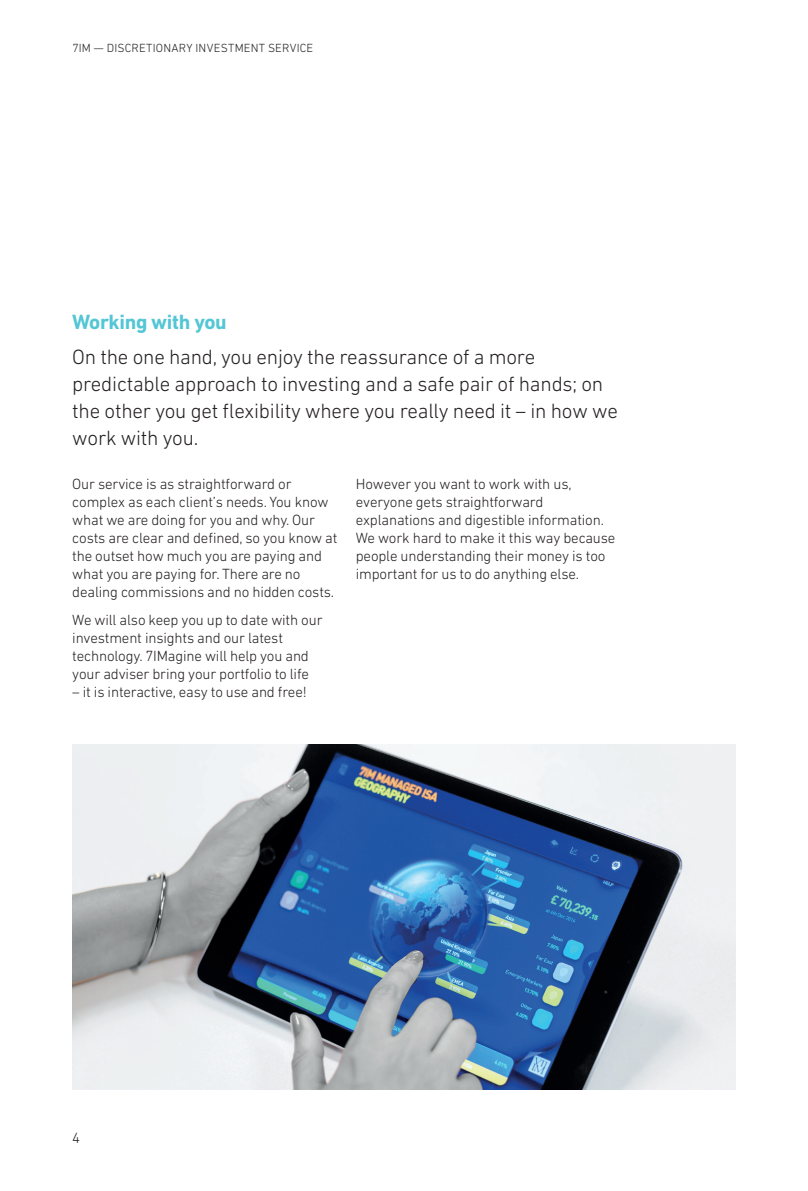
<style>
.page{position:relative;width:808px;height:1191px;background:#fff}
.page>*{position:absolute;margin:0;border:0;box-sizing:border-box;transform-origin:0 0}
.Small_Text_White{font:300 21px/27px "DIN Next LT Pro";letter-spacing:-.01em;color:#231f20}
.Small_text{font:700 21px "DIN Next LT Pro";letter-spacing:-.015em;color:#54c6d5}
.Small_Text_White-2{font:300 15px/18px "DIN Next LT Pro";letter-spacing:-.01em;color:#231f20}
.t1{font:300 12px "DIN Next LT Pro";letter-spacing:.015em;color:#231f20}
</style>
<div class="page">
<img style="left:72px;top:744px;width:664px;height:345px">
<p class="t1" style="left:72px;top:41px;width:242px">7IM — DISCRETIONARY INVESTMENT SERVICE</p>
<p class="Small_text" style="left:72px;top:309px;width:156px">Working with you</p>
<p class="Small_Text_White" style="left:72px;top:343px;width:547px">On the one hand, you enjoy the reassurance of a more predictable approach to investing and a safe pair of hands; on the other you get flexibility where you really need it – in how we work with you.</p>
<p class="Small_Text_White-2" style="left:72px;top:475px;width:267px">Our service is as straightforward or complex as each client’s needs. You know what we are doing for you and why. Our costs are clear and defined, so you know at the outset how much you are paying and what you are paying for. There are no dealing commissions and no hidden costs.</p>
<p class="Small_Text_White-2" style="left:72px;top:610px;width:252px">We will also keep you up to date with our investment insights and our latest technology. 7IMagine will help you and your adviser bring your portfolio to life</p>
<p class="Small_Text_White-2" style="left:72px;top:682px;width:236px">– it is interactive, easy to use and free!</p>
<p class="Small_Text_White-2" style="left:356px;top:475px;width:261px">However you want to work with us, everyone gets straightforward explanations and digestible information.<br>We work hard to make it this way because people understanding their money is too important for us to do anything else.</p>
<p class="Small_Text_White-2" style="left:72px;top:1128px;width:9px">4</p>
</div>
